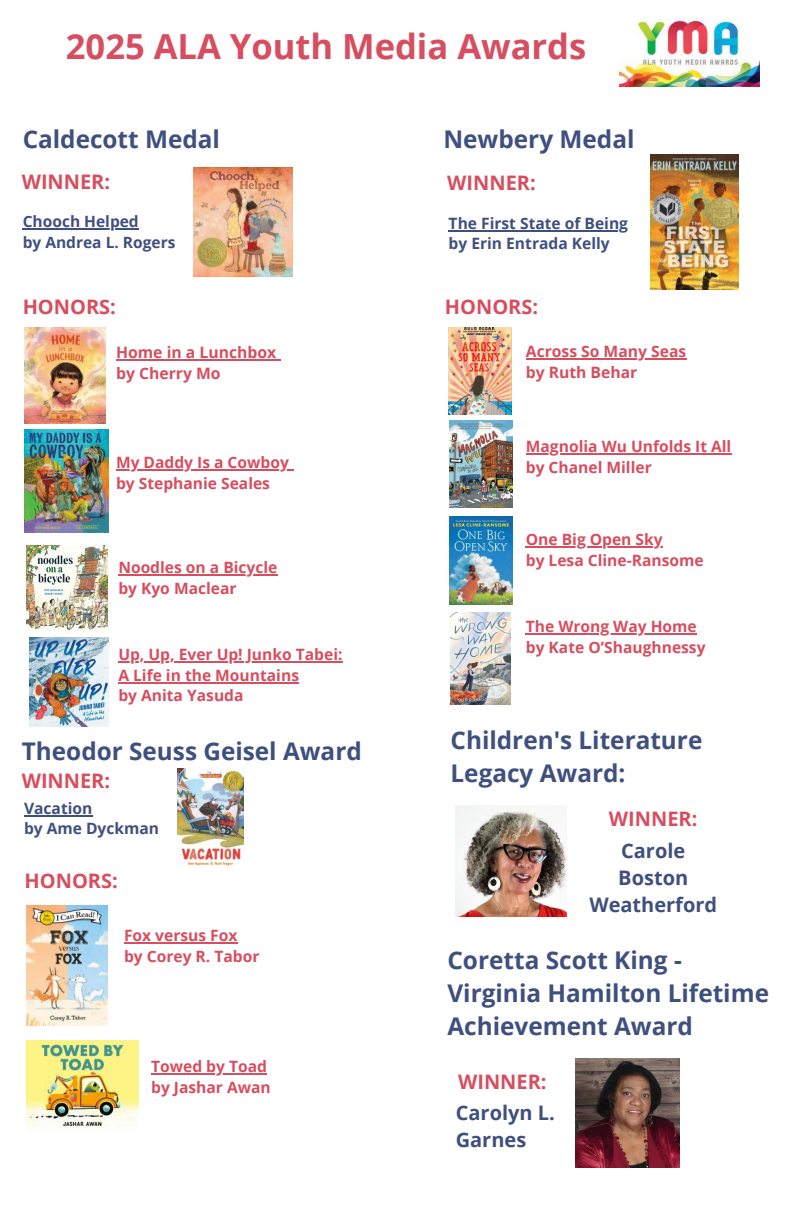
<style>
.page{position:relative;width:792px;height:1224px;background:#fff}
.page>*{position:absolute;margin:0;border:0;box-sizing:border-box;transform-origin:0 0}
.t1{font:700 34.6px "Open Sans";color:#d64e5f}
.t2{font:700 24.4px/33px "Open Sans";color:#3f507f}
.t3{font:700 20px "Open Sans";color:#d64e5f}
.t4{font:700 20px/27px "Open Sans";color:#3f507f;text-align:center}
.t5{font:700 15.8px "Open Sans";color:#d64e5f}
.t6{font:700 15.6px/20.8px "Open Sans";color:#d64e5f}
.t7{font:700 15.6px "Open Sans";color:#3f507f}
</style>
<div class="page">
<img style="left:620px;top:18px;width:139px;height:69px">
<img style="left:194px;top:167px;width:99px;height:110px">
<img style="left:650px;top:155px;width:89px;height:135px">
<img style="left:24px;top:328px;width:81px;height:96px">
<img style="left:24px;top:429px;width:84px;height:104px">
<img style="left:26px;top:545px;width:81px;height:86px">
<img style="left:29px;top:638px;width:80px;height:88px">
<img style="left:449px;top:327px;width:63px;height:87px">
<img style="left:450px;top:421px;width:63px;height:87px">
<img style="left:450px;top:516px;width:63px;height:89px">
<img style="left:450px;top:612px;width:60px;height:93px">
<img style="left:455px;top:805px;width:111px;height:111px">
<img style="left:178px;top:768px;width:66px;height:99px">
<img style="left:26px;top:905px;width:81px;height:120px">
<img style="left:26px;top:1040px;width:113px;height:89px">
<img style="left:576px;top:1058px;width:103px;height:110px">
<hr style="left:23px;top:229px;width:116px;height:1px;background:#3f507f">
<hr style="left:118px;top:661px;width:225px;height:1px;background:#d64e5f">
<hr style="left:118px;top:682px;width:181px;height:1px;background:#d64e5f">
<hr style="left:118px;top:574px;width:160px;height:2px;background:#d64e5f">
<hr style="left:116px;top:359px;width:160px;height:2px;background:#d64e5f">
<hr style="left:116px;top:469px;width:173px;height:2px;background:#d64e5f">
<hr style="left:449px;top:230px;width:179px;height:1px;background:#3f507f">
<hr style="left:526px;top:358px;width:161px;height:1px;background:#d64e5f">
<hr style="left:526px;top:454px;width:206px;height:1px;background:#d64e5f">
<hr style="left:526px;top:546px;width:137px;height:2px;background:#d64e5f">
<hr style="left:24px;top:815px;width:68px;height:1px;background:#3f507f">
<hr style="left:151px;top:1074px;width:116px;height:1px;background:#d64e5f">
<hr style="left:124px;top:942px;width:114px;height:2px;background:#d64e5f">
<hr style="left:526px;top:634px;width:171px;height:1px;background:#d64e5f">
<h1 class="t1" style="left:66px;top:22px;width:522px">2025 ALA Youth Media Awards</h1>
<p class="t2" style="left:23px;top:122px;width:199px">Caldecott Medal</p>
<p class="t3" style="left:22px;top:168px;width:90px">WINNER:</p>
<h2 class="t7" style="left:23px;top:211px;width:118px">Chooch Helped</h2>
<h3 class="t7" style="left:23px;top:231px;width:154px">by Andrea L. Rogers</h3>
<p class="t3" style="left:23px;top:293px;width:95px">HONORS:</p>
<p class="t5" style="left:116px;top:341px;width:162px">Home in a Lunchbox</p>
<p class="t5" style="left:116px;top:362px;width:106px">by Cherry Mo</p>
<p class="t6" style="left:116px;top:451px;width:174px">My Daddy Is a Cowboy</p>
<p class="t6" style="left:116px;top:472px;width:156px">by Stephanie Seales</p>
<p class="t6" style="left:118px;top:557px;width:161px">Noodles on a Bicycle</p>
<p class="t6" style="left:118px;top:578px;width:120px">by Kyo Maclear</p>
<p class="t6" style="left:118px;top:643px;width:226px">Up, Up, Ever Up! Junko Tabei:<br>A Life in the Mountains</p>
<h3 class="t6" style="left:118px;top:685px;width:127px">by Anita Yasuda</h3>
<h3 class="t2" style="left:22px;top:734px;width:341px">Theodor Seuss Geisel Award</h3>
<p class="t3" style="left:22px;top:766px;width:90px">WINNER:</p>
<p class="t7" style="left:24px;top:797px;width:70px">Vacation</p>
<p class="t7" style="left:24px;top:818px;width:137px">by Ame Dyckman</p>
<p class="t3" style="left:25px;top:867px;width:95px">HONORS:</p>
<h2 class="t6" style="left:124px;top:924px;width:115px">Fox versus Fox</h2>
<h3 class="t6" style="left:124px;top:945px;width:137px">by Corey R. Tabor</h3>
<p class="t6" style="left:151px;top:1056px;width:117px">Towed by Toad</p>
<p class="t6" style="left:151px;top:1077px;width:121px">by Jashar Awan</p>
<p class="t2" style="left:443px;top:122px;width:193px">Newbery Medal</p>
<p class="t3" style="left:447px;top:168px;width:90px">WINNER:</p>
<p class="t7" style="left:449px;top:212px;width:181px">The First State of Being</p>
<p class="t7" style="left:449px;top:233px;width:163px">by Erin Entrada Kelly</p>
<p class="t3" style="left:445px;top:293px;width:95px">HONORS:</p>
<p class="t6" style="left:526px;top:340px;width:162px">Across So Many Seas</p>
<h2 class="t6" style="left:526px;top:361px;width:113px">by Ruth Behar</h2>
<p class="t6" style="left:526px;top:436px;width:207px">Magnolia Wu Unfolds It All</p>
<h3 class="t6" style="left:526px;top:457px;width:127px">by Chanel Miller</h3>
<p class="t6" style="left:526px;top:528px;width:138px">One Big Open Sky</p>
<p class="t6" style="left:526px;top:549px;width:179px">by Lesa Cline-Ransome</p>
<p class="t6" style="left:526px;top:616px;width:172px">The Wrong Way Home</p>
<p class="t6" style="left:526px;top:637px;width:181px">by Kate O’Shaughnessy</p>
<p class="t2" style="left:451px;top:723px;width:253px">Children's Literature<br>Legacy Award:</p>
<p class="t3" style="left:609px;top:805px;width:90px">WINNER:</p>
<p class="t4" style="left:589px;top:837px;width:129px">Carole<br>Boston<br>Weatherford</p>
<h3 class="t2" style="left:447px;top:943px;width:323px">Coretta Scott King -<br>Virginia Hamilton Lifetime<br>Achievement Award</h3>
<p class="t3" style="left:458px;top:1068px;width:90px">WINNER:</p>
<p class="t4" style="left:456px;top:1099px;width:101px;text-align:left">Carolyn L.<br>Garnes</p>
</div>
